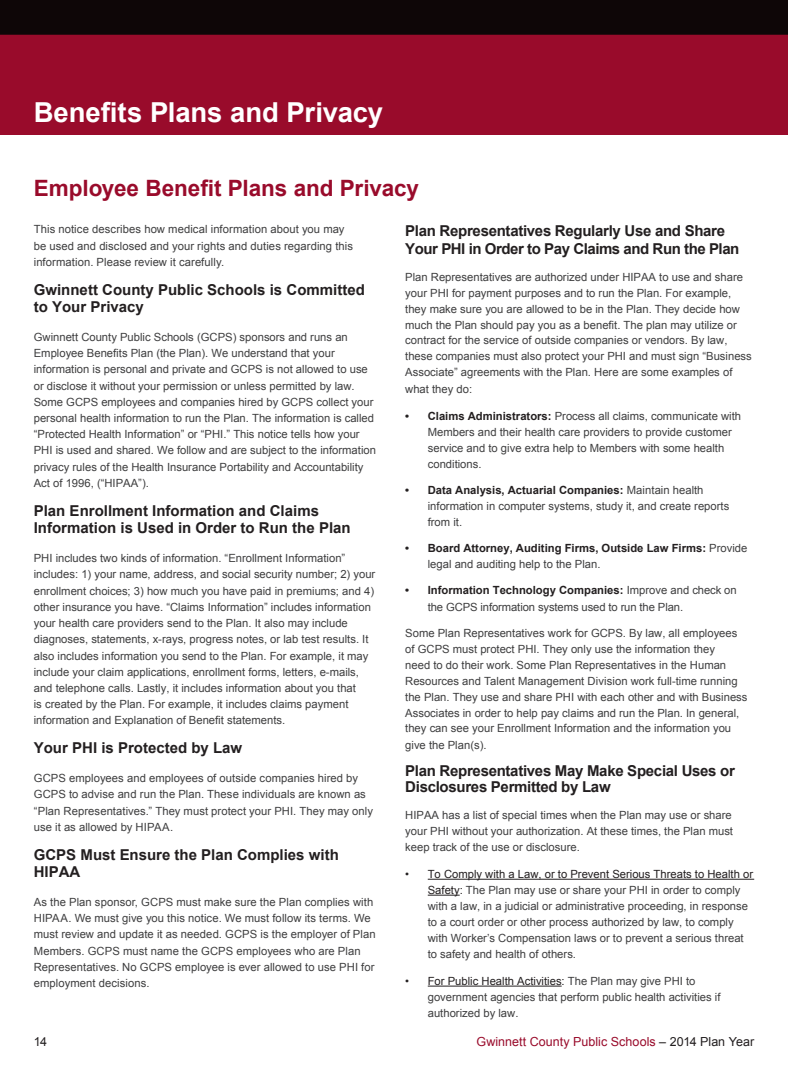
<style>
.page{position:relative;width:788px;height:1080px;background:#fff}
.page>*{position:absolute;margin:0;border:0;box-sizing:border-box;transform-origin:0 0}
.t1{font:700 27.5px "Arial";letter-spacing:-.005em;color:#fff}
.t2{font:700 22.5px "Arial";color:#990b2b}
.t3{font:700 15px/17.5px "Arial";color:#231f20}
.t4{font:700 15px/17.5px "Arial";letter-spacing:-.02em;color:#231f20}
.t5{font:12.5px "Arial";color:#990b2b}
.t6{font:12.5px "Arial";color:#231f20}
.t7{font:11.25px/16.2px "Arial";color:#3e3e3f}
.t8{font:700 11.25px/16px "Arial";color:#231f20}
.s1{font-weight:700;color:#231f20}
.s2{font-weight:400;color:#3e3e3f}
.s3{color:#231f20}
</style>
<div class="page">
<div style="left:0;top:0;width:788px;height:68px;background:#0e0607"></div>
<div style="left:0;top:35px;width:788px;height:100px;background:#990b2b"></div>
<hr style="left:428px;top:879px;width:326px;height:1px;background:#231f20">
<hr style="left:428px;top:895px;width:31px;height:1px;background:#231f20">
<hr style="left:428px;top:986px;width:133px;height:1px;background:#231f20">
<h1 class="t1" style="left:34px;top:94px;width:351px">Benefits Plans and Privacy</h1>
<h2 class="t2" style="left:34px;top:173px;width:387px">Employee Benefit Plans and Privacy</h2>
<p class="t7" style="left:34px;top:221px;width:321px">This notice describes how medical information about you may be used and disclosed and your rights and duties regarding this information. Please review it carefully.</p>
<h3 class="t3" style="left:34px;top:281px;width:332px">Gwinnett County Public Schools is Committed to Your Privacy</h3>
<p class="t7" style="left:34px;top:329px;width:344px">Gwinnett County Public Schools (GCPS) sponsors and runs an Employee Benefits Plan (the Plan). We understand that your information is personal and private and GCPS is not allowed to use or disclose it without your permission or unless permitted by law.<br>Some GCPS employees and companies hired by GCPS collect your personal health information to run the Plan. The information is called “Protected Health Information” or “PHI.” This notice tells how your PHI is used and shared. We follow and are subject to the information privacy rules of the Health Insurance Portability and Accountability Act of 1996, (“HIPAA”).</p>
<h3 class="t3" style="left:34px;top:502px;width:318px">Plan Enrollment Information and Claims<br>Information is Used in Order to Run the Plan</h3>
<p class="t7" style="left:34px;top:550px;width:343px">PHI includes two kinds of information. “Enrollment Information” includes: 1) your name, address, and social security number; 2) your enrollment choices; 3) how much you have paid in premiums; and 4) other insurance you have. “Claims Information” includes information your health care providers send to the Plan. It also may include diagnoses, statements, x-rays, progress notes, or lab test results. It also includes information you send to the Plan. For example, it may include your claim applications, enrollment forms, letters, e-mails, and telephone calls. Lastly, it includes information about you that<br>is created by the Plan. For example, it includes claims payment information and Explanation of Benefit statements.</p>
<h3 class="t3" style="left:34px;top:740px;width:210px">Your PHI is Protected by Law</h3>
<p class="t7" style="left:34px;top:770px;width:340px">GCPS employees and employees of outside companies hired by GCPS to advise and run the Plan. These individuals are known as “Plan Representatives.” They must protect your PHI. They may only use it as allowed by HIPAA.</p>
<h3 class="t3" style="left:34px;top:846px;width:306px">GCPS Must Ensure the Plan Complies with<br>HIPAA</h3>
<p class="t7" style="left:34px;top:894px;width:343px">As the Plan sponsor, GCPS must make sure the Plan complies with HIPAA. We must give you this notice. We must follow its terms. We must review and update it as needed. GCPS is the employer of Plan Members. GCPS must name the GCPS employees who are Plan Representatives. No GCPS employee is ever allowed to use PHI for employment decisions.</p>
<h3 class="t4" style="left:405px;top:222px;width:335px">Plan Representatives Regularly Use and Share<br>Your PHI in Order to Pay Claims and Run the Plan</h3>
<p class="t7" style="left:405px;top:269px;width:348px">Plan Representatives are authorized under HIPAA to use and share your PHI for payment purposes and to run the Plan. For example, they make sure you are allowed to be in the Plan. They decide how much the Plan should pay you as a benefit. The plan may utilize or contract for the service of outside companies or vendors. By law, these companies must also protect your PHI and must sign “Business Associate” agreements with the Plan. Here are some examples of what they do:</p>
<p class="t7" style="left:428px;top:408px;width:315px;text-indent:-22px"><span class="s1">• Claims Administrators:</span> Process all claims, communicate with Members and their health care providers to provide customer service and to give extra help to Members with some health conditions.</p>
<p class="t7" style="left:428px;top:482px;width:303px;text-indent:-22px"><span class="s1">• Data Analysis, Actuarial Companies:</span> Maintain health information in computer systems, study it, and create reports from it.</p>
<p class="t8" style="left:428px;top:540px;width:321px;text-indent:-22px">• Board Attorney, Auditing Firms, Outside Law Firms: <span class="s2">Provide legal and auditing help to the Plan.</span></p>
<p class="t7" style="left:428px;top:582px;width:310px;text-indent:-22px"><span class="s1">• Information Technology Companies:</span> Improve and check on the GCPS information systems used to run the Plan.</p>
<p class="t7" style="left:405px;top:625px;width:344px">Some Plan Representatives work for GCPS. By law, all employees of GCPS must protect PHI. They only use the information they<br>need to do their work. Some Plan Representatives in the Human Resources and Talent Management Division work full-time running the Plan. They use and share PHI with each other and with Business Associates in order to help pay claims and run the Plan. In general, they can see your Enrollment Information and the information you give the Plan(s).</p>
<h3 class="t4" style="left:405px;top:763px;width:331px;line-height:15.9px">Plan Representatives May Make Special Uses or<br>Disclosures Permitted by Law</h3>
<p class="t7" style="left:405px;top:807px;width:329px;text-align:justify">HIPAA has a list of special times when the Plan may use or share your PHI without your authorization. At these times, the Plan must keep track of the use or disclosure.</p>
<p class="t7" style="left:428px;top:866px;width:327px;text-indent:-22px"><span class="s3">• To Comply with a Law, or to Prevent Serious Threats to Health or Safety:</span> The Plan may use or share your PHI in order to comply with a law, in a judicial or administrative proceeding, in response to a court order or other process authorized by law, to comply with Worker’s Compensation laws or to prevent a serious threat to safety and health of others.</p>
<p class="t7" style="left:428px;top:973px;width:294px;text-indent:-22px"><span class="s3">• For Public Health Activities:</span> The Plan may give PHI to government agencies that perform public health activities if authorized by law.</p>
<p class="t6" style="left:34px;top:1034px;width:15px">14</p>
<p class="t5" style="left:476px;top:1034px;width:279px">Gwinnett County Public Schools <span class="s3">– 2014 Plan Year</span></p>
</div>
